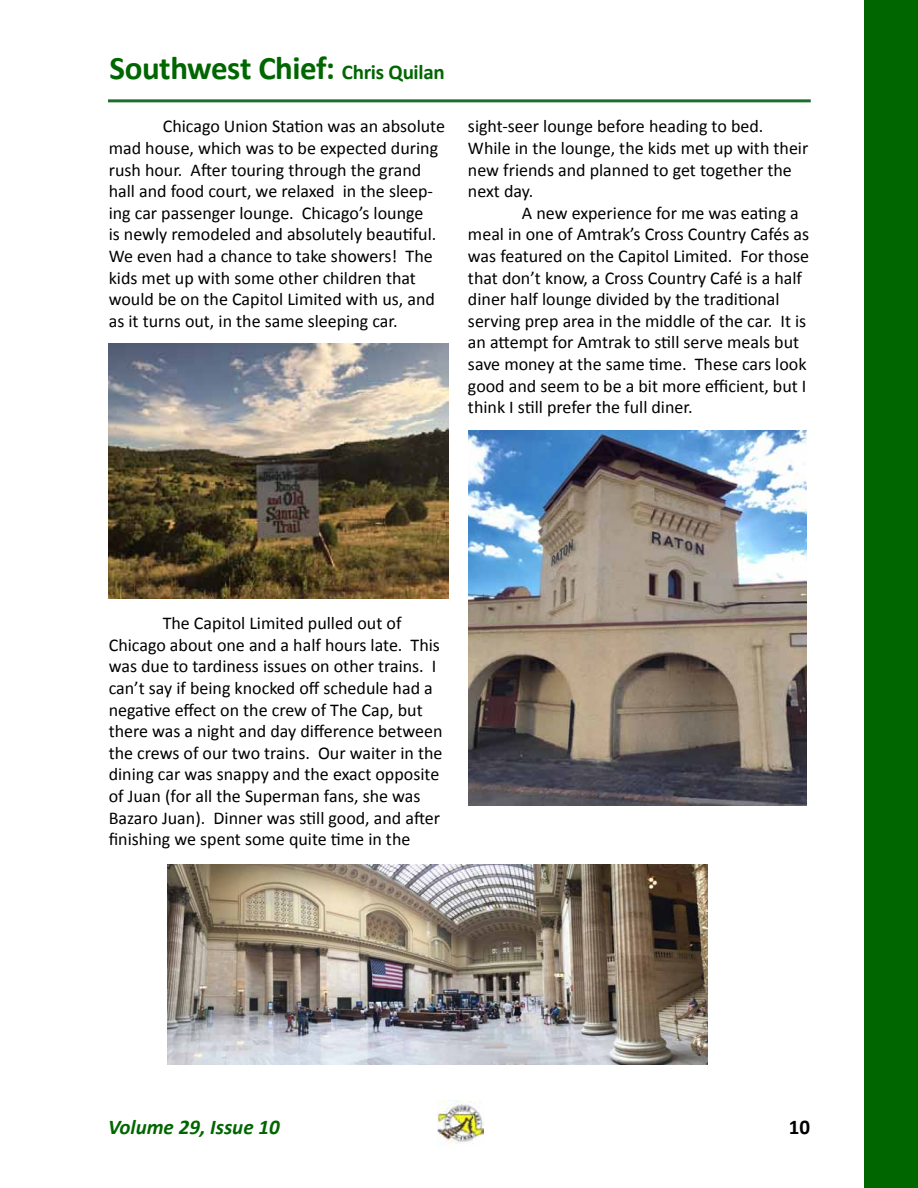
<style>
.page{position:relative;width:918px;height:1188px;background:#fff}
.page>*{position:absolute;margin:0;border:0;box-sizing:border-box;transform-origin:0 0}
.t1{font:700 33px "Calibri";letter-spacing:-.015em;color:#060}
.t2{font:italic 700 21px "Calibri";color:#060}
.t3{font:700 21px "Calibri";color:#000}
.t4{font:18px/21.6px "Calibri";color:#000}
.s1{font-size:21px}
</style>
<div class="page">
<div style="left:864px;top:0;width:54px;height:1188px;background:#060"></div>
<img style="left:438px;top:1101px;width:45px;height:44px">
<hr style="left:108px;top:99px;width:703px;height:3px;background:#1c6e2b">
<img style="left:468px;top:430px;width:339px;height:375px">
<img style="left:108px;top:343px;width:340px;height:255px">
<img style="left:167px;top:865px;width:540px;height:200px">
<h1 class="t1" style="left:110px;top:47px;width:337px">Southwest Chief: <span class="s1">Chris Quilan</span></h1>
<p class="t4" style="left:109px;top:116px;width:338px;text-indent:54px">Chicago Union Station was an absolute mad house, which was to be expected during rush hour. After touring through the grand hall and food court, we relaxed in the sleep&shy;ing car passenger lounge. Chicago’s lounge<br>is newly remodeled and absolutely beautiful.<br>We even had a chance to take showers! The kids met up with some other children that would be on the Capitol Limited with us, and as it turns out, in the same sleeping car.</p>
<p class="t4" style="left:468px;top:116px;width:342px">sight-seer lounge before heading to bed.<br>While in the lounge, the kids met up with their new friends and planned to get together the next day.</p>
<p class="t4" style="left:468px;top:202px;width:343px;text-indent:54px">A new experience for me was eating a meal in one of Amtrak’s Cross Country Cafés as was featured on the Capitol Limited. For those that don’t know, a Cross Country Café is a half diner half lounge divided by the traditional serving prep area in the middle of the car. It is an attempt for Amtrak to still serve meals but save money at the same time. These cars look good and seem to be a bit more efficient, but I think I still prefer the full diner.</p>
<p class="t4" style="left:109px;top:612px;width:335px;text-indent:54px">The Capitol Limited pulled out of Chicago about one and a half hours late. This was due to tardiness issues on other trains. I can’t say if being knocked off schedule had a negative effect on the crew of The Cap, but there was a night and day difference between the crews of our two trains. Our waiter in the dining car was snappy and the exact opposite of Juan (for all the Superman fans, she was Bazaro Juan). Dinner was still good, and after finishing we spent some quite time in the</p>
<p class="t2" style="left:108px;top:1114px;width:173px">Volume 29, Issue 10</p>
<p class="t3" style="left:789px;top:1114px;width:23px">10</p>
</div>
